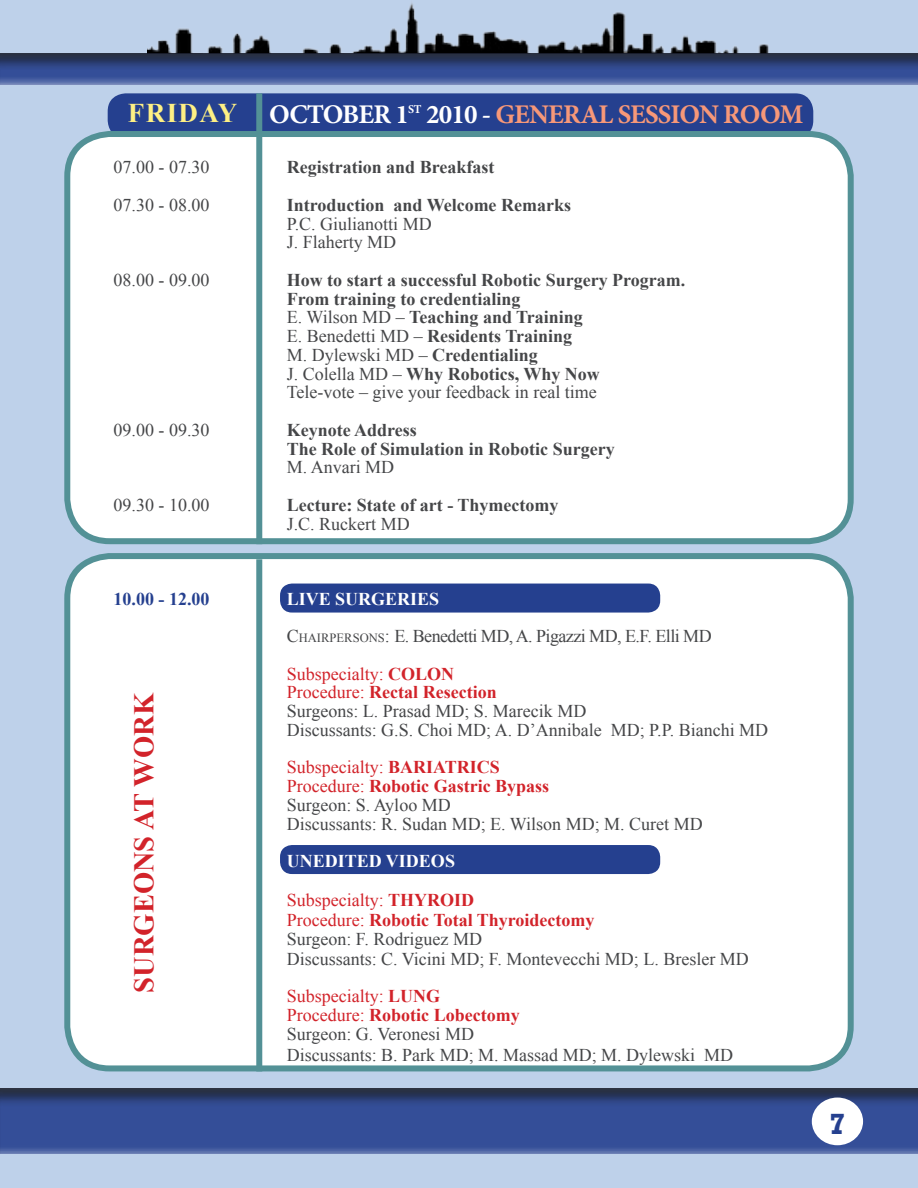
<style>
.page{position:relative;width:918px;height:1188px;background:#bed1ea}
.page>*{position:absolute;margin:0;border:0;box-sizing:border-box;transform-origin:0 0}
.t1{font:700 30px "Rockwell";color:#25408f}
.t2{font:700 28.5px "Times New Roman";color:#d2232a}
.t3{font:700 27px "Minion Pro";letter-spacing:-.03em;color:#f79878}
.t4{font:700 27px "Minion Pro";letter-spacing:-.03em;color:#fff}
.t5{font:18px/18.8px "Times New Roman";color:#454648}
.t6{font:700 18px/18.8px "Times New Roman";color:#454648}
.t7{font:18px/37.5px "Times New Roman";letter-spacing:-.03em;color:#454648}
.t8{font:18px/18.8px "Times New Roman";color:#d2232a}
.t9{font:18px/37.5px "Times New Roman";color:#454648}
.t10{font:700 18px/39px "Times New Roman";color:#fff}
.t11{font:700 18px "Times New Roman";color:#25408f}
.t12{font:700 12px "Minion Pro";color:#fff}
.s1{font-family:"Times New Roman";color:#fef084}
.s2{color:#fff}
.s3{font-weight:400}
.s4{font-weight:700;color:#fff}
.s5{font-style:inherit}
.s6{font-size:12.6px}
.s7{color:#d2232a}
.s8{font-weight:700;color:#d2232a}
.s9{font-weight:400;color:#d2232a}
.s10{font-weight:700}
.s11{color:#454648}
</style>
<div class="page">
<img style="left:147px;top:3px;width:622px;height:49px">
<div style="left:0;top:1087px;width:918px;height:68px;background:#000;opacity:.75"></div>
<div style="left:0;top:52px;width:918px;height:33px;background:#000;opacity:.75"></div>
<div style="left:812px;top:1098px;width:51px;height:47px;background:#fff;border-radius:50%"></div>
<div style="left:108px;top:93px;width:165px;height:45px;background:#25408f;border-radius:18px"></div>
<div style="left:244px;top:93px;width:569px;height:45px;background:#25408f;border-radius:18px"></div>
<div style="left:67px;top:134px;width:784px;height:407px;background:#fff;border-radius:43px"></div>
<div style="left:64px;top:131px;width:790px;height:413px;border:6px solid #539196;border-radius:43px"></div>
<div style="left:67px;top:556px;width:784px;height:512px;background:#fff;border-radius:43px"></div>
<div style="left:64px;top:553px;width:790px;height:518px;border:6px solid #539196;border-radius:43px"></div>
<div style="left:256px;top:93px;width:6px;height:451px;background:#539196"></div>
<div style="left:280px;top:845px;width:380px;height:29px;background:#25408f;border-radius:12px"></div>
<div style="left:280px;top:584px;width:380px;height:29px;background:#25408f;border-radius:12px"></div>
<div style="left:256px;top:559px;width:6px;height:512px;background:#539196"></div>
<h3 class="t4" style="left:128px;top:95px;width:282px"><span class="s1">FRIDAY</span> OCTOBER 1</h3>
<p class="t12" style="left:408px;top:100px;width:15px">ST</p>
<h3 class="t3" style="left:426px;top:95px;width:379px"><span class="s2">2010 -</span> GENERAL SESSION ROOM</h3>
<p class="t9" style="left:114px;top:148px;width:97px">07.00 - 07.30<br>07.30 - 08.00</p>
<p class="t6" style="left:287px;top:148px;width:286px;line-height:37.5px">Registration and Breakfast<br>Introduction and Welcome Remarks</p>
<p class="t5" style="left:287px;top:214px;width:147px">P.C. Giulianotti MD<br>J. Flaherty MD</p>
<p class="t6" style="left:287px;top:270px;width:400px">How to start a successful Robotic Surgery Program.<br>From training to credentialing<br><span class="s3">E. Wilson MD –</span> Teaching and Training<br><span class="s3">E. Benedetti MD –</span> Residents Training<br><span class="s3">M. Dylewski MD –</span> Credentialing<br><span class="s3">J. Colella MD –</span> Why Robotics, Why Now<br><span class="s3">Tele-vote – give your feedback in real time</span></p>
<p class="t6" style="left:287px;top:420px;width:330px">Keynote Address<br>The Role of Simulation in Robotic Surgery</p>
<p class="t5" style="left:287px;top:458px;width:109px">M. Anvari MD</p>
<p class="t6" style="left:287px;top:495px;width:273px">Lecture: State of art - Thymectomy</p>
<p class="t5" style="left:287px;top:514px;width:124px">J.C. Ruckert MD</p>
<p class="t9" style="left:114px;top:261px;width:97px">08.00 - 09.00</p>
<p class="t9" style="left:114px;top:411px;width:97px">09.00 - 09.30</p>
<p class="t9" style="left:114px;top:486px;width:97px">09.30 - 10.00</p>
<p class="t11" style="left:114px;top:586px;width:97px">10.00 - 12.00</p>
<h2 class="t2" style="left:124px;top:993px;width:301px;rotate:-90deg">SURGEONS AT WORK</h2>
<p class="t7" style="left:287px;top:580px;width:426px"><span class="s4">LIVE SURGERIES<br></span><span class="s5">C</span><span class="s6">HAIRPERSONS</span><span class="s5">:</span> E. Benedetti MD, A. Pigazzi MD, E.F. Elli MD<br><span class="s7">Subspecialty:</span> <span class="s8">COLON</span></p>
<p class="t5" style="left:287px;top:683px;width:483px"><span class="s7">Procedure:</span> <span class="s8">Rectal Resection<br></span>Surgeons: L. Prasad MD; S. Marecik MD<br>Discussants: G.S. Choi MD; A. D’Annibale MD; P.P. Bianchi MD</p>
<p class="t5" style="left:287px;top:758px;width:417px"><span class="s7">Subspecialty:</span> <span class="s8">BARIATRICS<br></span><span class="s7">Procedure:</span> <span class="s8">Robotic Gastric Bypass<br></span>Surgeon: S. Ayloo MD<br>Discussants: R. Sudan MD; E. Wilson MD; M. Curet MD</p>
<p class="t10" style="left:287px;top:841px;width:189px">UNEDITED VIDEOS<br><span class="s9">Subspecialty:</span> <span class="s7">THYROID</span></p>
<p class="t5" style="left:287px;top:909px;width:464px;line-height:19.5px"><span class="s7">Procedure:</span> <span class="s8">Robotic Total Thyroidectomy<br></span>Surgeon: F. Rodriguez MD<br>Discussants: C. Vicini MD; F. Montevecchi MD; L. Bresler MD</p>
<p class="t8" style="left:287px;top:986px;width:234px">Subspecialty: <span class="s10">LUNG<br></span>Procedure: <span class="s10">Robotic Lobectomy<br></span><span class="s11">Surgeon: G. Veronesi MD</span></p>
<p class="t5" style="left:287px;top:1045px;width:448px">Discussants: B. Park MD; M. Massad MD; M. Dylewski MD</p>
<h1 class="t1" style="left:829px;top:1106px;width:18px">7</h1>
</div>
